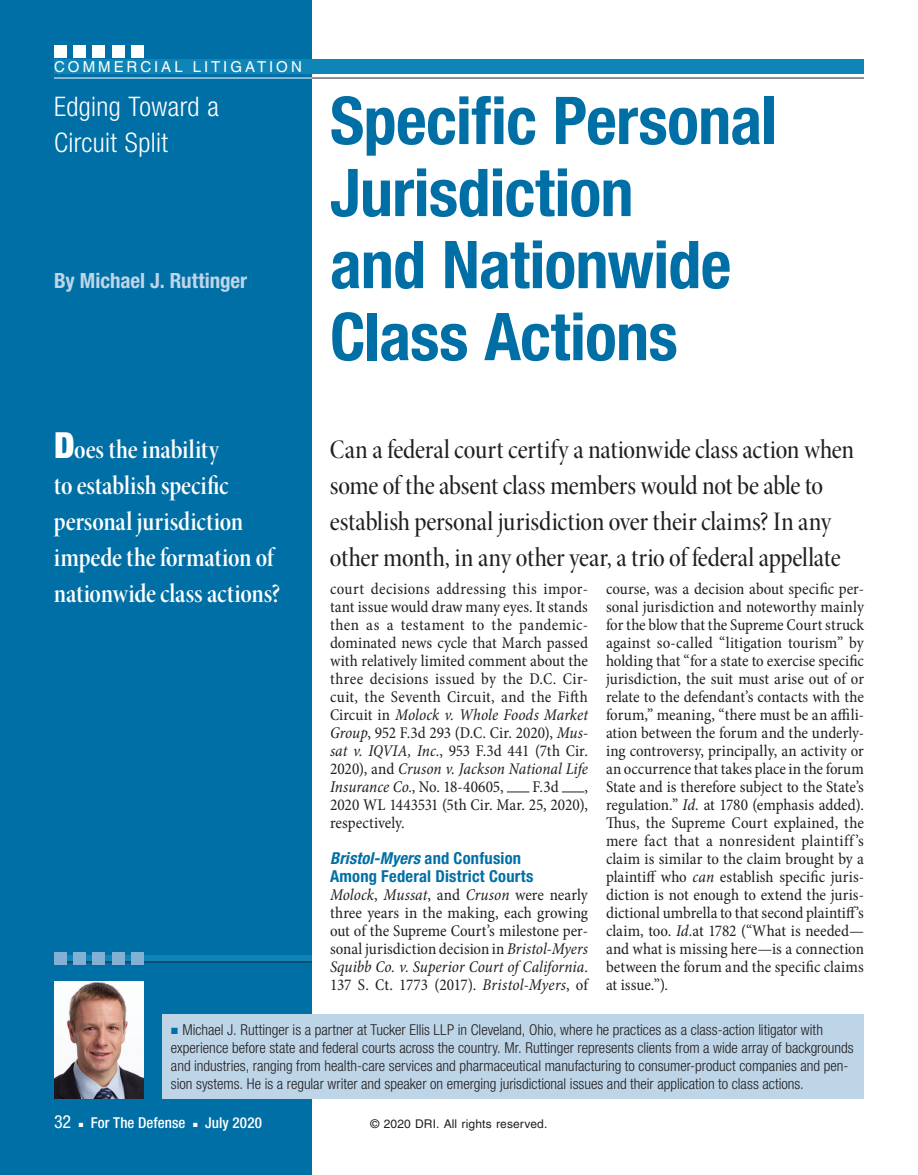
<style>
.page{position:relative;width:918px;height:1175px;background:#fff}
.page>*{position:absolute;margin:0;border:0;box-sizing:border-box;transform-origin:0 0}
.t1{font:700 condensed 66px/72px "Helvetica Neue LT Std";letter-spacing:-.01em;color:#006fa5}
.t2{font:27px/36px "Minion Pro Medium Cn Disp";letter-spacing:-.01em;color:#231f20}
.t3{font:27px/36px "Minion Pro Semibold Cn Disp";color:#fff}
.t4{font:300 condensed 27px/36px "Helvetica Neue LT Std";letter-spacing:.015em;color:#fff}
.t5{font:700 condensed 21px "Helvetica Neue LT Std";letter-spacing:-.005em;color:#bed5e8}
.t6{font:condensed 18px "Helvetica Neue LT Std";color:#fff}
.t7{font:condensed 16.5px/18px "Minion Pro";color:#231f20;text-align:justify}
.t8{font:700 condensed 16.5px/18px "Helvetica Neue LT Std";letter-spacing:.015em;color:#006fa5}
.t9{font:300 condensed 15px/18px "Helvetica Neue LT Std";color:#231f20}
.t10{font:500 condensed 15px "Helvetica Neue LT Std";letter-spacing:.005em;color:#fff}
.t11{font:15px "Helvetica LT Pro";letter-spacing:.2em;color:#fff}
.t12{font:12px "Helvetica LT Pro";letter-spacing:.01em;color:#231f20}
.s1{font-family:"Helvetica Neue LT Std";font-weight:900;font-stretch:condensed;font-size:36px}
.s2{font-style:italic}
.s3{color:#006fa5}
</style>
<div class="page">
<div style="left:0;top:0;width:312px;height:1174px;background:#006fa5"></div>
<div style="left:54px;top:956px;width:258px;height:6px;background:#0e85b6"></div>
<hr style="left:54px;top:961px;width:258px;height:1px;background:#231f20">
<div style="left:54px;top:952px;width:12px;height:13px;background:#84b1d3"></div>
<div style="left:73px;top:952px;width:13px;height:13px;background:#84b1d3"></div>
<div style="left:93px;top:952px;width:12px;height:13px;background:#84b1d3"></div>
<div style="left:112px;top:952px;width:13px;height:13px;background:#84b1d3"></div>
<div style="left:132px;top:952px;width:12px;height:13px;background:#84b1d3"></div>
<div style="left:54px;top:45px;width:12px;height:12px;background:#fff"></div>
<div style="left:73px;top:45px;width:13px;height:12px;background:#fff"></div>
<div style="left:93px;top:45px;width:12px;height:12px;background:#fff"></div>
<div style="left:112px;top:45px;width:13px;height:12px;background:#fff"></div>
<div style="left:132px;top:45px;width:12px;height:12px;background:#fff"></div>
<div style="left:54px;top:59px;width:810px;height:15px;background:#0e85b6"></div>
<hr style="left:312px;top:78px;width:552px;height:1px;background:#231f20">
<hr style="left:54px;top:78px;width:258px;height:1px;background:#fff">
<div style="left:162px;top:1014px;width:702px;height:84px;background:#bed5e8"></div>
<svg style="left:507px;top:791px;width:22px;height:1px"></svg>
<svg style="left:562px;top:791px;width:22px;height:1px"></svg>
<img style="left:54px;top:981px;width:90px;height:117px">
<p class="t11" style="left:54px;top:58px;width:249px">COMMERCIAL LITIGATION</p>
<h2 class="t4" style="left:54px;top:88px;width:166px">Edging Toward a<br>Circuit Split</h2>
<h1 class="t1" style="left:330px;top:84px;width:448px">Specific Personal<br>Jurisdiction<br>and Nationwide<br>Class Actions</h1>
<p class="t5" style="left:54px;top:268px;width:195px">By Michael J. Ruttinger</p>
<h2 class="t3" style="left:54px;top:431px;width:228px"><span class="s1">D</span>oes the inability<br>to establish specific personal jurisdiction impede the formation of nationwide class actions?</h2>
<h2 class="t2" style="left:330px;top:431px;width:526px">Can a federal court certify a nationwide class action when some of the absent class members would not be able to establish personal jurisdiction over their claims? In any other month, in any other year, a trio of federal appellate</h2>
<p class="t7" style="left:330px;top:580px;width:260px">court decisions addressing this impor&shy;tant issue would draw many eyes. It stands then as a testament to the pandemic&shy;dominated news cycle that March passed with relatively limited comment about the three decisions issued by the D.C. Cir&shy;cuit, the Seventh Circuit, and the Fifth Circuit in <span class="s2">Molock v. Whole Foods Market Group</span>, 952 F.3d 293 (D.C. Cir. 2020), <span class="s2">Mus&shy;sat v. IQVIA, Inc.</span>, 953 F.3d 441 (7th Cir.<br>2020), and <span class="s2">Cruson v. Jackson National Life Insurance Co.</span>, No. 18-40605,</p>
<p class="t7" style="left:606px;top:580px;width:260px">course, was a decision about specific per&shy;sonal jurisdiction and noteworthy mainly for the blow that the Supreme Court struck against so-called “litigation tourism” by holding that “for a state to exercise specific jurisdiction, the suit must arise out of or relate to the defendant’s contacts with the forum,” meaning, “there must be an affili&shy;ation between the forum and the underly&shy;ing controversy, principally, an activity or an occurrence that takes place in the forum State and is therefore subject to the State’s regulation.” <span class="s2">Id.</span> at 1780 (emphasis added).<br>Thus, the Supreme Court explained, the mere fact that a nonresident plaintiff’s claim is similar to the claim brought by a plaintiff who <span class="s2">can</span> establish specific juris&shy;diction is not enough to extend the juris&shy;dictional umbrella to that second plaintiff’s claim, too. <span class="s2">Id.</span>at 1782 (“What is needed— and what is missing here—is a connection between the forum and the specific claims at issue.”).</p>
<p class="t7" style="left:533px;top:778px;width:28px">F.3d</p>
<p class="t7" style="left:330px;top:778px;width:259px;text-indent:254px">, 2020 WL 1443531 (5th Cir. Mar. 25, 2020), respectively.</p>
<p class="t8" style="left:330px;top:849px;width:205px"><span class="s2">Bristol-Myers</span> and Confusion<br>Among Federal District Courts</p>
<p class="t7" style="left:330px;top:886px;width:260px"><span class="s2">Molock</span>, <span class="s2">Mussat</span>, and <span class="s2">Cruson</span> were nearly three years in the making, each growing out of the Supreme Court’s milestone per&shy;sonal jurisdiction decision in <span class="s2">Bristol-Myers Squibb Co. v. Superior Court of California</span>.<br>137 S. Ct. 1773 (2017). <span class="s2">Bristol-Myers</span>, of</p>
<p class="t9" style="left:171px;top:1021px;width:684px"><span class="s3">■</span> Michael J. Ruttinger is a partner at Tucker Ellis LLP in Cleveland, Ohio, where he practices as a class-action litigator with experience before state and federal courts across the country. Mr. Ruttinger represents clients from a wide array of backgrounds and industries, ranging from health-care services and pharmaceutical manufacturing to consumer-product companies and pen&shy;sion systems. He is a regular writer and speaker on emerging jurisdictional issues and their application to class actions.</p>
<p class="t6" style="left:54px;top:1111px;width:19px">32</p>
<p class="t10" style="left:79px;top:1114px;width:108px">■ For The Defense</p>
<p class="t10" style="left:193px;top:1114px;width:70px">■ July 2020</p>
<p class="t12" style="left:371px;top:1117px;width:178px">© 2020 DRI. All rights reserved.</p>
</div>
